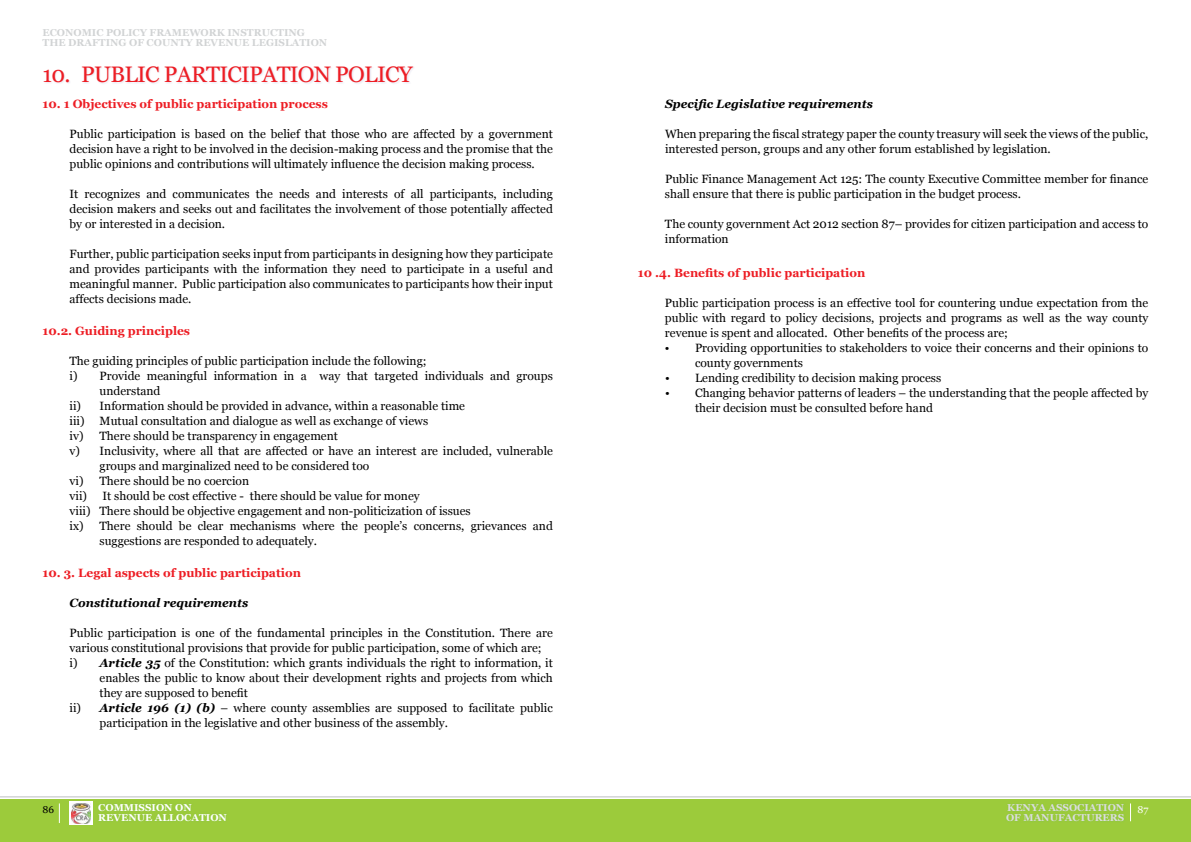
<style>
.page{position:relative;width:1191px;height:842px;background:#fff}
.page>*{position:absolute;margin:0;border:0;box-sizing:border-box;transform-origin:0 0}
.t1{font:22.4px "Georgia";letter-spacing:-.03em;color:#ed1d24}
.t2{font:12px/15px "Georgia";color:#000}
.t3{font:700 12px "Georgia";color:#ed1d24}
.t4{font:italic 700 12px "Georgia";color:#000}
.t5{font:700 10px/10px "Georgia";color:#d1d3d4}
.t6{font:700 10px/10px "Georgia";color:#dcddde}
.t7{font:700 10px/10px "Georgia";color:#fff}
.t8{font:10px "Georgia";color:#000}
.t9{font:10px "Georgia";color:#fff}
.s1{font-weight:700;font-style:italic}
</style>
<div class="page">
<div style="left:0;top:799px;width:595px;height:43px;background:#9ccb3b"></div>
<div style="left:595px;top:799px;width:596px;height:43px;background:#9ccb3b"></div>
<div style="left:97px;top:803px;width:131px;height:20px;background:#98ca3d"></div>
<div style="left:1005px;top:803px;width:120px;height:20px;background:#97c93e"></div>
<svg style="left:59px;top:803px;width:1px;height:20px"></svg>
<svg style="left:1130px;top:803px;width:1px;height:18px"></svg>
<hr style="left:0;top:796px;width:1191px;height:1px;background:#bcbec0">
<svg style="left:69px;top:802px;width:24px;height:23px"></svg>
<img style="left:71px;top:803px;width:20px;height:20px">
<div style="left:82px;top:66px;width:333px;height:19px;background:#2e3092;opacity:.1"></div>
<div style="left:44px;top:70px;width:27px;height:15px;background:#2e3092;opacity:.1"></div>
<p class="t5" style="left:43px;top:27px;width:286px">ECONOMIC POLICY FRAMEWORK INSTRUCTING<br>THE DRAFTING OF COUNTY REVENUE LEGISLATION</p>
<h1 class="t1" style="left:42px;top:62px;width:372px">10. PUBLIC PARTICIPATION POLICY</h1>
<p class="t3" style="left:43px;top:97px;width:287px">10. 1 Objectives of public participation process</p>
<p class="t2" style="left:70px;top:127px;width:485px;text-align:justify">Public participation is based on the belief that those who are affected by a government decision have a right to be involved in the decision-making process and the promise that the public opinions and contributions will ultimately influence the decision making process.</p>
<p class="t2" style="left:70px;top:187px;width:485px;text-align:justify">It recognizes and communicates the needs and interests of all participants, including decision makers and seeks out and facilitates the involvement of those potentially affected by or interested in a decision.</p>
<p class="t2" style="left:70px;top:247px;width:485px;text-align:justify">Further, public participation seeks input from participants in designing how they participate and provides participants with the information they need to participate in a useful and meaningful manner. Public participation also communicates to participants how their input affects decisions made.</p>
<p class="t3" style="left:43px;top:324px;width:149px">10.2. Guiding principles</p>
<p class="t2" style="left:70px;top:354px;width:358px">The guiding principles of public participation include the following;</p>
<p class="t2" style="left:70px;top:369px;width:485px">i) Provide meaningful information in a way that targeted individuals and groups</p>
<p class="t2" style="left:100px;top:384px;width:62px">understand</p>
<p class="t2" style="left:70px;top:399px;width:397px">ii) Information should be provided in advance, within a reasonable time</p>
<p class="t2" style="left:70px;top:414px;width:360px">iii) Mutual consultation and dialogue as well as exchange of views</p>
<p class="t2" style="left:70px;top:429px;width:270px">iv) There should be transparency in engagement</p>
<p class="t2" style="left:70px;top:444px;width:485px">v) Inclusivity, where all that are affected or have an interest are included, vulnerable</p>
<p class="t2" style="left:100px;top:459px;width:271px">groups and marginalized need to be considered too</p>
<p class="t2" style="left:70px;top:474px;width:181px">vi) There should be no coercion</p>
<p class="t2" style="left:70px;top:489px;width:19px">vii)</p>
<p class="t2" style="left:102px;top:489px;width:319px">It should be cost effective - there should be value for money</p>
<p class="t2" style="left:70px;top:504px;width:403px">viii) There should be objective engagement and non-politicization of issues</p>
<p class="t2" style="left:70px;top:519px;width:485px">ix) There should be clear mechanisms where the people’s concerns, grievances and</p>
<p class="t2" style="left:100px;top:534px;width:219px">suggestions are responded to adequately.</p>
<p class="t3" style="left:43px;top:566px;width:260px">10. 3. Legal aspects of public participation</p>
<p class="t4" style="left:70px;top:596px;width:180px">Constitutional requirements</p>
<p class="t2" style="left:70px;top:626px;width:485px">Public participation is one of the fundamental principles in the Constitution. There are</p>
<p class="t2" style="left:70px;top:641px;width:473px">various constitutional provisions that provide for public participation, some of which are;</p>
<p class="t2" style="left:70px;top:656px;width:485px">i) <span class="s1">Article 35</span> of the Constitution: which grants individuals the right to information, it</p>
<p class="t2" style="left:100px;top:671px;width:455px">enables the public to know about their development rights and projects from which</p>
<p class="t2" style="left:100px;top:686px;width:150px">they are supposed to benefit</p>
<p class="t2" style="left:70px;top:701px;width:485px">ii) <span class="s1">Article 196 (1) (b)</span> – where county assemblies are supposed to facilitate public</p>
<p class="t2" style="left:100px;top:716px;width:350px">participation in the legislative and other business of the assembly.</p>
<p class="t4" style="left:665px;top:97px;width:209px">Specific Legislative requirements</p>
<p class="t2" style="left:665px;top:127px;width:485px">When preparing the fiscal strategy paper the county treasury will seek the views of the public, interested person, groups and any other forum established by legislation.</p>
<p class="t2" style="left:665px;top:172px;width:485px">Public Finance Management Act 125: The county Executive Committee member for finance shall ensure that there is public participation in the budget process.</p>
<p class="t2" style="left:665px;top:217px;width:485px">The county government Act 2012 section 87– provides for citizen participation and access to information</p>
<p class="t3" style="left:638px;top:266px;width:229px">10 .4. Benefits of public participation</p>
<p class="t2" style="left:665px;top:296px;width:485px;text-align:justify">Public participation process is an effective tool for countering undue expectation from the public with regard to policy decisions, projects and programs as well as the way county revenue is spent and allocated. Other benefits of the process are;</p>
<p class="t2" style="left:695px;top:341px;width:455px;text-indent:-30px">• Providing opportunities to stakeholders to voice their concerns and their opinions to county governments</p>
<p class="t2" style="left:665px;top:371px;width:278px">• Lending credibility to decision making process</p>
<p class="t2" style="left:695px;top:386px;width:455px;text-indent:-30px">• Changing behavior patterns of leaders – the understanding that the people affected by their decision must be consulted before hand</p>
<p class="t7" style="left:98px;top:802px;width:130px">Commission on<br>Revenue Allocation</p>
<p class="t6" style="left:1006px;top:802px;width:120px">Kenya Association of Manufacturers</p>
<p class="t8" style="left:43px;top:804px;width:13px">86</p>
<p class="t9" style="left:1137px;top:804px;width:12px">87</p>
</div>
